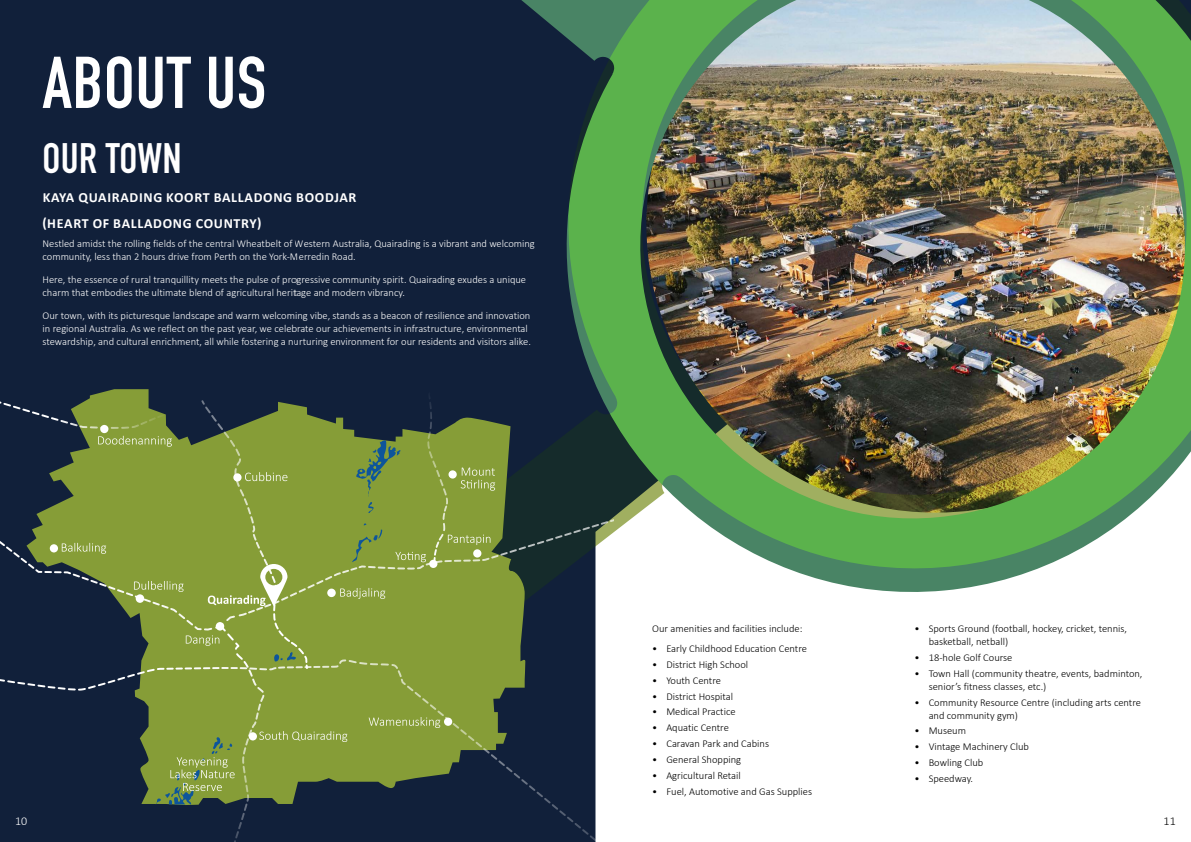
<style>
.page{position:relative;width:1191px;height:842px;background:#fff}
.page>*{position:absolute;margin:0;border:0;box-sizing:border-box;transform-origin:0 0}
.t1{font:72px "DIN Engschrift LT Pro";letter-spacing:.01em;color:#fff}
.t2{font:42px "DIN Engschrift LT Pro";letter-spacing:.01em;color:#fff}
.t3{font:700 14px/26.5px "Calibri";letter-spacing:.05em;color:#fff}
.t4{font:300 12px "Calibri";color:#fff}
.t5{font:300 12px "Calibri";color:#000}
.t6{font:300 10.5px/13px "Calibri";color:#fff}
.t7{font:300 10.5px/13px "Calibri";color:#000}
</style>
<div class="page">
<div style="left:0;top:0;width:296px;height:340px;background:#11203a"></div>
<img style="left:296px;top:0;width:895px;height:592px">
<svg style="left:0;top:340px;width:613px;height:502px;background:#50633e"></svg>
<h1 class="t1" style="left:43px;top:40px;width:225px">ABOUT US</h1>
<h2 class="t2" style="left:43px;top:133px;width:140px">OUR TOWN</h2>
<h3 class="t3" style="left:43px;top:183px;width:315px">KAYA QUAIRADING KOORT BALLADONG BOODJAR (HEART OF BALLADONG COUNTRY)</h3>
<p class="t6" style="left:43px;top:237px;width:494px">Nestled amidst the rolling fields of the central Wheatbelt of Western Australia, Quairading is a vibrant and welcoming community, less than 2 hours drive from Perth on the York-Merredin Road.</p>
<p class="t6" style="left:43px;top:273px;width:485px">Here, the essence of rural tranquillity meets the pulse of progressive community spirit. Quairading exudes a unique charm that embodies the ultimate blend of agricultural heritage and modern vibrancy.</p>
<p class="t6" style="left:43px;top:308px;width:490px">Our town, with its picturesque landscape and warm welcoming vibe, stands as a beacon of resilience and innovation in regional Australia. As we reflect on the past year, we celebrate our achievements in infrastructure, environmental stewardship, and cultural enrichment, all while fostering a nurturing environment for our residents and visitors alike.</p>
<p class="t7" style="left:652px;top:622px;width:152px">Our amenities and facilities include:</p>
<p class="t7" style="left:652px;top:642px;width:156px">• Early Childhood Education Centre</p>
<p class="t7" style="left:652px;top:658px;width:97px">• District High School</p>
<p class="t7" style="left:652px;top:674px;width:70px">• Youth Centre</p>
<p class="t7" style="left:652px;top:689px;width:82px">• District Hospital</p>
<p class="t7" style="left:652px;top:705px;width:85px">• Medical Practice</p>
<p class="t7" style="left:652px;top:721px;width:78px">• Aquatic Centre</p>
<p class="t7" style="left:652px;top:737px;width:118px">• Caravan Park and Cabins</p>
<p class="t7" style="left:652px;top:753px;width:90px">• General Shopping</p>
<p class="t7" style="left:652px;top:769px;width:90px">• Agricultural Retail</p>
<p class="t7" style="left:652px;top:784px;width:161px">• Fuel, Automotive and Gas Supplies</p>
<p class="t7" style="left:928px;top:622px;width:200px;text-indent:-14px">• Sports Ground (football, hockey, cricket, tennis, basketball, netball)</p>
<p class="t7" style="left:914px;top:651px;width:99px">• 18-hole Golf Course</p>
<p class="t7" style="left:928px;top:667px;width:215px;text-indent:-14px">• Town Hall (community theatre, events, badminton, senior’s fitness classes, etc.)</p>
<p class="t7" style="left:928px;top:695px;width:214px;text-indent:-14px">• Community Resource Centre (including arts centre and community gym)</p>
<p class="t7" style="left:914px;top:724px;width:53px">• Museum</p>
<p class="t7" style="left:914px;top:740px;width:116px">• Vintage Machinery Club</p>
<p class="t7" style="left:914px;top:756px;width:70px">• Bowling Club</p>
<p class="t7" style="left:914px;top:772px;width:60px">• Speedway.</p>
<p class="t4" style="left:15px;top:814px;width:14px">10</p>
<p class="t5" style="left:1163px;top:814px;width:14px">11</p>
</div>
